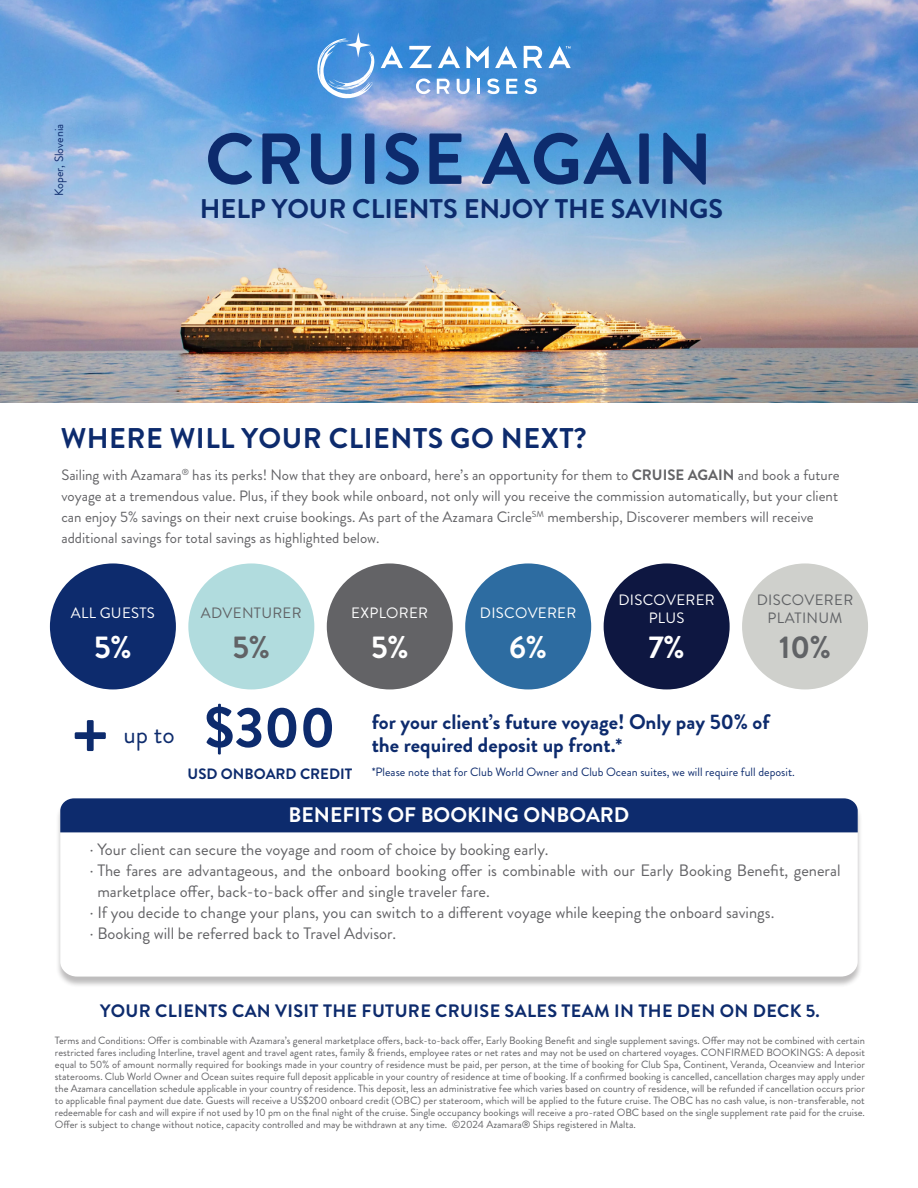
<style>
.page{position:relative;width:918px;height:1188px;background:#fff}
.page>*{position:absolute;margin:0;border:0;box-sizing:border-box;transform-origin:0 0}
.t1{font:700 72px "Brandon Grotesque";letter-spacing:.02em;color:#0d2b6d}
.t2{font:700 57px "Brandon Grotesque";color:#0d2b6d}
.t3{font:700 31.5px "Brandon Grotesque";color:#fff}
.t4{font:700 31.5px "Brandon Grotesque";color:#616366}
.t5{font:700 28.5px "Brandon Grotesque";letter-spacing:.02em;color:#0d2b6d}
.t6{font:700 27px "Brandon Grotesque";color:#0d2b6d}
.t7{font:25.5px "Brandon Grotesque";color:#0d2b6d}
.t8{font:700 21px/22.2px "Brandon Grotesque";color:#0d2b6d}
.t9{font:700 21px "Brandon Grotesque";color:#fff}
.t10{font:700 18px "Brandon Grotesque";letter-spacing:.02em;color:#0d2b6d}
.t11{font:16.5px/21px "Brandon Grotesque";color:#636366}
.t12{font:15px/21px "Brandon Grotesque";color:#636366}
.t13{font:15px "Brandon Grotesque";letter-spacing:.02em;color:#fff}
.t14{font:15px "Brandon Grotesque";letter-spacing:.02em;color:#616366}
.t15{font:700 15px "Brandon Grotesque";color:#0d2b6d}
.t16{font:12px "Brandon Grotesque";color:#0d2b6d}
.t17{font:10.5px/12px "Brandon Grotesque";color:#636366;text-align:justify}
.s1{font-weight:700}
.s2{font-size:19.5px}
</style>
<div class="page">
<img style="left:0;top:0;width:918px;height:403px">
<svg style="left:416px;top:79px;width:15px;height:15px"></svg>
<svg style="left:457px;top:79px;width:13px;height:15px"></svg>
<hr style="left:477px;top:79px;width:3px;height:15px;background:#fff">
<svg style="left:487px;top:79px;width:12px;height:15px"></svg>
<svg style="left:506px;top:79px;width:11px;height:15px"></svg>
<svg style="left:525px;top:79px;width:12px;height:15px"></svg>
<svg style="left:437px;top:79px;width:13px;height:15px"></svg>
<svg style="left:381px;top:46px;width:22px;height:22px"></svg>
<svg style="left:409px;top:46px;width:23px;height:22px"></svg>
<svg style="left:438px;top:46px;width:22px;height:22px"></svg>
<svg style="left:466px;top:46px;width:23px;height:22px"></svg>
<svg style="left:495px;top:46px;width:22px;height:22px"></svg>
<svg style="left:524px;top:46px;width:18px;height:22px"></svg>
<svg style="left:317px;top:32px;width:57px;height:66px;background:#6fa8e3"></svg>
<svg style="left:549px;top:46px;width:22px;height:22px"></svg>
<div style="left:50px;top:563px;width:126px;height:126px;background:#0d2b6d;border-radius:50%"></div>
<div style="left:188px;top:563px;width:126px;height:126px;background:#b1dcde;border-radius:50%"></div>
<div style="left:327px;top:563px;width:126px;height:126px;background:#636366;border-radius:50%"></div>
<div style="left:465px;top:563px;width:126px;height:126px;background:#2d6ca1;border-radius:50%"></div>
<div style="left:604px;top:563px;width:126px;height:126px;background:#0e1741;border-radius:50%"></div>
<div style="left:742px;top:563px;width:126px;height:126px;background:#cfd0cc;border-radius:50%"></div>
<div style="left:55px;top:799px;width:808px;height:189px;background:#231f20;opacity:.3"></div>
<div style="left:60px;top:798px;width:798px;height:179px;background:#fff;border-radius:16px"></div>
<div style="left:60px;top:798px;width:798px;height:34px;background:#0d2b6d"></div>
<p class="t16" style="left:51px;top:196px;width:73px;rotate:-90deg">Koper, Slovenia</p>
<p class="t1" style="left:205px;top:109px;width:509px">CRUISE AGAIN</p>
<p class="t6" style="left:200px;top:190px;width:525px">HELP YOUR CLIENTS ENJOY THE SAVINGS</p>
<p class="t5" style="left:61px;top:419px;width:528px">WHERE WILL YOUR CLIENTS GO NEXT?</p>
<p class="t12" style="left:61px;top:464px;width:780px">Sailing with Azamara<sup>®</sup> has its perks! Now that they are onboard, here’s an opportunity for them to <span class="s1">CRUISE AGAIN</span> and book a future voyage at a tremendous value. Plus, if they book while onboard, not only will you receive the commission automatically, but your client can enjoy 5% savings on their next cruise bookings. As part of the Azamara Circle<sup>SM</sup> membership, Discoverer members will receive additional savings for total savings as highlighted below.</p>
<p class="t13" style="left:71px;top:602px;width:86px">ALL GUESTS</p>
<p class="t3" style="left:94px;top:625px;width:39px">5%</p>
<p class="t14" style="left:201px;top:602px;width:102px">ADVENTURER</p>
<p class="t4" style="left:233px;top:625px;width:39px">5%</p>
<p class="t13" style="left:351px;top:602px;width:78px">EXPLORER</p>
<p class="t3" style="left:371px;top:625px;width:39px">5%</p>
<p class="t13" style="left:480px;top:602px;width:98px">DISCOVERER</p>
<p class="t3" style="left:509px;top:625px;width:39px">6%</p>
<p class="t13" style="left:618px;top:589px;width:98px">DISCOVERER</p>
<p class="t13" style="left:649px;top:607px;width:37px">PLUS</p>
<p class="t3" style="left:649px;top:625px;width:38px">7%</p>
<p class="t14" style="left:757px;top:589px;width:98px">DISCOVERER</p>
<p class="t14" style="left:768px;top:607px;width:76px">PLATINUM</p>
<p class="t4" style="left:779px;top:625px;width:53px">10%</p>
<p class="t1" style="left:70px;top:685px;width:42px">+</p>
<p class="t7" style="left:124px;top:716px;width:53px">up to</p>
<p class="t2" style="left:204px;top:688px;width:133px">$300</p>
<p class="t8" style="left:372px;top:711px;width:399px">for your client’s future voyage! Only pay 50% of the required deposit up front.<span class="s2">*</span></p>
<p class="t15" style="left:188px;top:764px;width:166px">USD ONBOARD CREDIT</p>
<p class="t16" style="left:372px;top:763px;width:425px">*Please note that for Club World Owner and Club Ocean suites, we will require full deposit.</p>
<p class="t9" style="left:289px;top:800px;width:342px">BENEFITS OF BOOKING ONBOARD</p>
<p class="t11" style="left:90px;top:839px;width:460px">· Your client can secure the voyage and room of choice by booking early.</p>
<p class="t11" style="left:97px;top:860px;width:745px;text-indent:-7px">· The fares are advantageous, and the onboard booking offer is combinable with our Early Booking Benefit, general marketplace offer, back-to-back offer and single traveler fare.</p>
<p class="t11" style="left:90px;top:902px;width:686px">· If you decide to change your plans, you can switch to a different voyage while keeping the onboard savings.</p>
<p class="t11" style="left:90px;top:923px;width:308px">· Booking will be referred back to Travel Advisor.</p>
<p class="t10" style="left:100px;top:998px;width:721px">YOUR CLIENTS CAN VISIT THE FUTURE CRUISE SALES TEAM IN THE DEN ON DECK 5.</p>
<p class="t17" style="left:55px;top:1035px;width:812px">Terms and Conditions: Offer is combinable with Azamara’s general marketplace offers, back-to-back offer, Early Booking Benefit and single supplement savings. Offer may not be combined with certain restricted fares including Interline, travel agent and travel agent rates, family &amp; friends, employee rates or net rates and may not be used on chartered voyages. CONFIRMED BOOKINGS: A deposit equal to 50% of amount normally required for bookings made in your country of residence must be paid, per person, at the time of booking for Club Spa, Continent, Veranda, Oceanview and Interior staterooms. Club World Owner and Ocean suites require full deposit applicable in your country of residence at time of booking. If a confirmed booking is cancelled, cancellation charges may apply under the Azamara cancellation schedule applicable in your country of residence. This deposit, less an administrative fee which varies based on country of residence, will be refunded if cancellation occurs prior to applicable final payment due date. Guests will receive a US$200 onboard credit (OBC) per stateroom, which will be applied to the future cruise. The OBC has no cash value, is non-transferable, not redeemable for cash and will expire if not used by 10 pm on the final night of the cruise. Single occupancy bookings will receive a pro-rated OBC based on the single supplement rate paid for the cruise.<br>Offer is subject to change without notice, capacity controlled and may be withdrawn at any time. ©2024 Azamara® Ships registered in Malta.</p>
</div>
